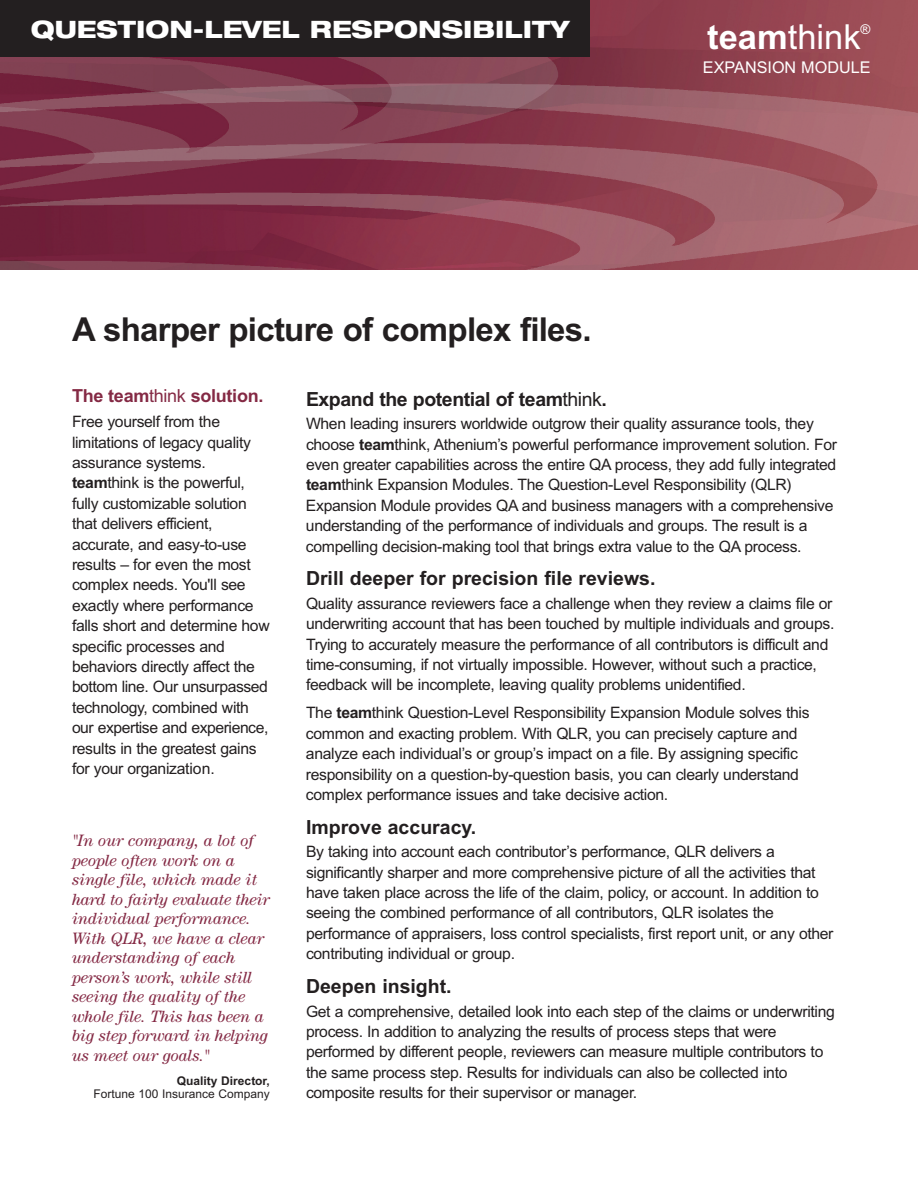
<style>
.page{position:relative;width:918px;height:1188px;background:#fff}
.page>*{position:absolute;margin:0;border:0;box-sizing:border-box;transform-origin:0 0}
.t1{font:34.5px "Arial";color:#fff}
.t2{font:700 33px "Arial";letter-spacing:-.02em;color:#231f20}
.t3{font:800 expanded 24px "Helvetica Neue";color:#fff}
.t4{font:700 19.5px "Arial";color:#231f20}
.t5{font:700 19.5px "Arial";letter-spacing:-.02em;color:#231f20}
.t6{font:700 18px "Arial";letter-spacing:-.015em;color:#842944}
.t7{font:italic 16.5px/19.5px "Century";letter-spacing:-.01em;color:#842944}
.t8{font:16.2px "Arial";color:#fff}
.t9{font:15.75px/20.4px "Arial";letter-spacing:-.02em;color:#231f20}
.t10{font:13.5px "Arial";color:#fff}
.t11{font:12px "Arial";color:#231f20}
.t12{font:700 12px "Arial";color:#231f20}
.s1{font-weight:700}
.s2{font-weight:400}
</style>
<div class="page">
<img style="left:0;top:0;width:918px;height:270px">
<div style="left:0;top:0;width:589px;height:57px;background:#231f20"></div>
<h3 class="t3" style="left:31px;top:20px;width:541px">QUESTION-LEVEL RESPONSIBILITY</h3>
<h2 class="t2" style="left:72px;top:311px;width:521px">A sharper picture of complex files.</h2>
<h1 class="t1" style="left:707px;top:17px;width:155px"><span class="s1">team</span>think</h1>
<p class="t10" style="left:861px;top:22px;width:11px">®</p>
<p class="t8" style="left:703px;top:58px;width:169px">EXPANSION MODULE</p>
<p class="t6" style="left:72px;top:386px;width:193px">The team<span class="s2">think</span> solution.</p>
<p class="t9" style="left:72px;top:412px;width:199px">Free yourself from the limitations of legacy quality assurance systems. <span class="s1">team</span>think is the powerful, fully customizable solution that delivers efficient, accurate, and easy-to-use results – for even the most complex needs. You'll see exactly where performance falls short and determine how specific processes and behaviors directly affect the bottom line. Our unsurpassed technology, combined with our expertise and experience, results in the greatest gains for your organization.</p>
<p class="t7" style="left:72px;top:832px;width:199px">"In our company, a lot of people often work on a single file, which made it hard to fairly evaluate their individual performance.<br>With QLR, we have a clear understanding of each person’s work, while still seeing the quality of the whole file. This has been a big step forward in helping us meet our goals."</p>
<p class="t12" style="left:177px;top:1073px;width:95px">Quality Director,</p>
<p class="t11" style="left:94px;top:1087px;width:178px">Fortune 100 Insurance Company</p>
<p class="t5" style="left:306px;top:388px;width:302px">Expand the potential of team<span class="s2">think</span>.</p>
<p class="t9" style="left:306px;top:414px;width:533px">When leading insurers worldwide outgrow their quality assurance tools, they choose <span class="s1">team</span>think, Athenium’s powerful performance improvement solution. For even greater capabilities across the entire QA process, they add fully integrated <span class="s1">team</span>think Expansion Modules. The Question-Level Responsibility (QLR)<br>Expansion Module provides QA and business managers with a comprehensive understanding of the performance of individuals and groups. The result is a compelling decision-making tool that brings extra value to the QA process.</p>
<p class="t4" style="left:306px;top:567px;width:351px">Drill deeper for precision file reviews.</p>
<p class="t9" style="left:306px;top:593px;width:530px">Quality assurance reviewers face a challenge when they review a claims file or underwriting account that has been touched by multiple individuals and groups.<br>Trying to accurately measure the performance of all contributors is difficult and time-consuming, if not virtually impossible. However, without such a practice, feedback will be incomplete, leaving quality problems unidentified.</p>
<p class="t9" style="left:306px;top:703px;width:505px">The <span class="s1">team</span>think Question-Level Responsibility Expansion Module solves this common and exacting problem. With QLR, you can precisely capture and analyze each individual’s or group’s impact on a file. By assigning specific responsibility on a question-by-question basis, you can clearly understand complex performance issues and take decisive action.</p>
<p class="t4" style="left:306px;top:816px;width:172px">Improve accuracy.</p>
<p class="t9" style="left:306px;top:842px;width:529px">By taking into account each contributor’s performance, QLR delivers a significantly sharper and more comprehensive picture of all the activities that have taken place across the life of the claim, policy, or account. In addition to seeing the combined performance of all contributors, QLR isolates the performance of appraisers, loss control specialists, first report unit, or any other contributing individual or group.</p>
<p class="t4" style="left:306px;top:975px;width:147px">Deepen insight.</p>
<p class="t9" style="left:306px;top:1001px;width:530px">Get a comprehensive, detailed look into each step of the claims or underwriting process. In addition to analyzing the results of process steps that were performed by different people, reviewers can measure multiple contributors to the same process step. Results for individuals can also be collected into composite results for their supervisor or manager.</p>
</div>
